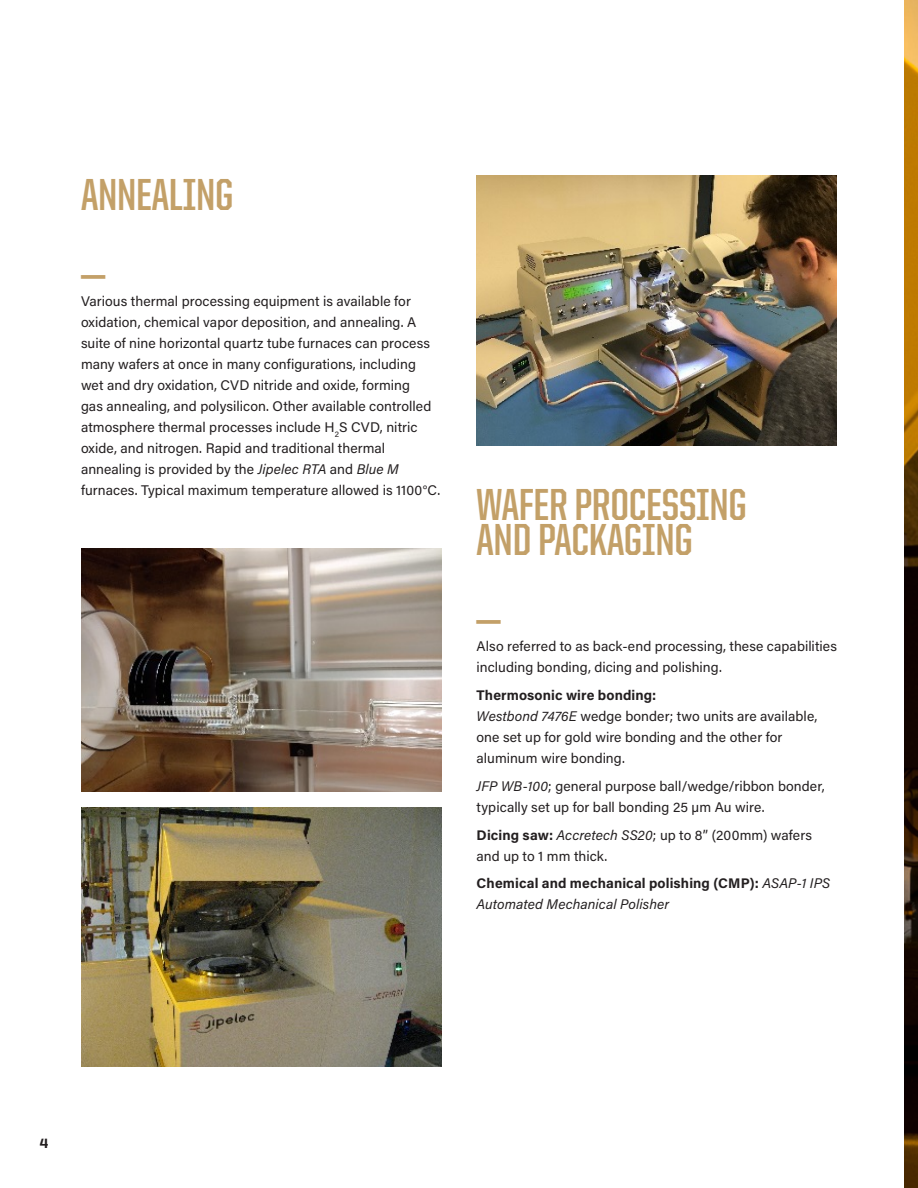
<style>
.page{position:relative;width:918px;height:1188px;background:#fff}
.page>*{position:absolute;margin:0;border:0;box-sizing:border-box;transform-origin:0 0}
.Proof_point_2_-_Unit{font:700 45px/34.8px "United Sans Cond";letter-spacing:-.005em;color:#c3a068}
.Body_text_Acumin_Pro{font:900 45px "Acumin Pro";color:#c3a068}
.Body_text_Acumin_Pro-2{font:13.95px/21px "Acumin Pro";letter-spacing:.005em;color:#231f20}
.Body_text_Acumin_Pro-3{font:700 13.95px/21px "Acumin Pro";letter-spacing:.01em;color:#231f20}
.t1{font:800 13.5px "United Sans Reg";color:#231f20}
.s1{font-style:italic}
.s2{font-weight:700}
.s3{font-weight:400;font-style:italic}
</style>
<div class="page">
<img style="left:81px;top:549px;width:360px;height:243px">
<img style="left:477px;top:176px;width:360px;height:270px">
<img style="left:81px;top:808px;width:360px;height:258px">
<img style="left:904px;top:0;width:14px;height:1188px">
<p class="Proof_point_2_-_Unit" style="left:81px;top:177px;width:154px">ANNEALING</p>
<p class="Body_text_Acumin_Pro" style="left:81px;top:224px;width:26px">_</p>
<p class="Body_text_Acumin_Pro-2" style="left:81px;top:290px;width:361px">Various thermal processing equipment is available for oxidation, chemical vapor deposition, and annealing. A suite of nine horizontal quartz tube furnaces can process many wafers at once in many configurations, including wet and dry oxidation, CVD nitride and oxide, forming<br>gas annealing, and polysilicon. Other available controlled atmosphere thermal processes include H<sub>2</sub>S CVD, nitric oxide, and nitrogen. Rapid and traditional thermal annealing is provided by the <span class="s1">Jipelec RTA</span> and <span class="s1">Blue M </span>furnaces. Typical maximum temperature allowed is 1100°C.</p>
<p class="Proof_point_2_-_Unit" style="left:477px;top:487px;width:272px">WAFER PROCESSING<br>AND PACKAGING</p>
<p class="Body_text_Acumin_Pro" style="left:477px;top:569px;width:26px">_</p>
<p class="Body_text_Acumin_Pro-2" style="left:477px;top:636px;width:362px">Also referred to as back-end processing, these capabilities including bonding, dicing and polishing.</p>
<p class="Body_text_Acumin_Pro-3" style="left:477px;top:684px;width:181px">Thermosonic wire bonding:</p>
<p class="Body_text_Acumin_Pro-2" style="left:477px;top:705px;width:342px"><span class="s1">Westbond 7476E</span> wedge bonder; two units are available, one set up for gold wire bonding and the other for aluminum wire bonding.</p>
<p class="Body_text_Acumin_Pro-2" style="left:477px;top:775px;width:350px"><span class="s1">JFP WB-100</span>; general purpose ball/wedge/ribbon bonder, typically set up for ball bonding 25 µm Au wire.</p>
<p class="Body_text_Acumin_Pro-2" style="left:477px;top:824px;width:337px"><span class="s2">Dicing saw:</span> <span class="s1">Accretech SS20</span>; up to 8” (200mm) wafers and up to 1 mm thick.</p>
<p class="Body_text_Acumin_Pro-3" style="left:477px;top:872px;width:355px">Chemical and mechanical polishing (CMP): <span class="s3">ASAP-1 IPS<br>Automated Mechanical Polisher</span></p>
<p class="t1" style="left:40px;top:1136px;width:10px">4</p>
</div>
